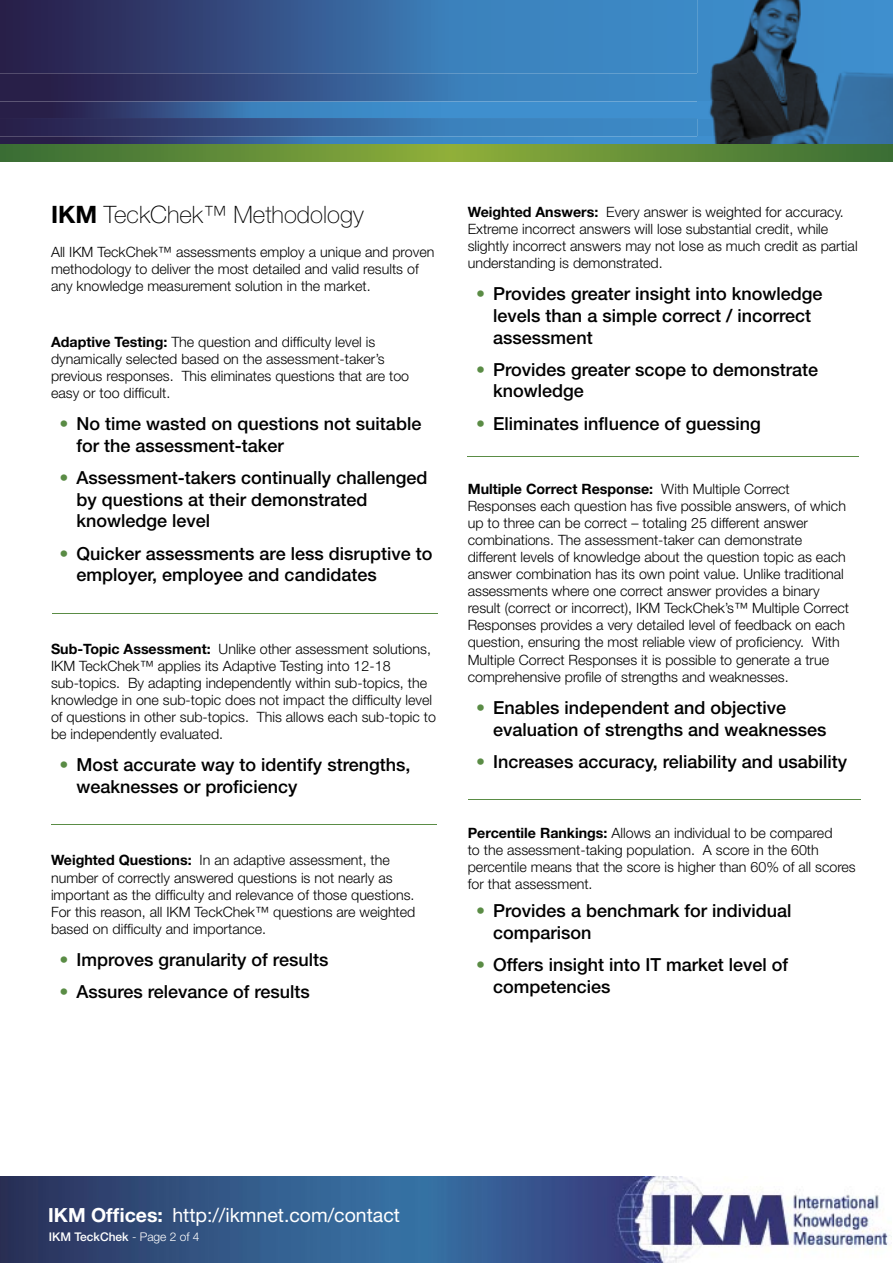
<style>
.page{position:relative;width:893px;height:1263px;background:#fff}
.page>*{position:absolute;margin:0;border:0;box-sizing:border-box;transform-origin:0 0}
.t1{font:100 24px "Helvetica Neue";color:#000}
.t2{font:19.5px "Helvetica Neue";color:#fff}
.t3{font:500 18px/21.6px "Helvetica Neue";color:#000}
.t4{font:300 14.25px/17.1px "Helvetica Neue";color:#000}
.t5{font:500 12px "Helvetica Neue";color:#fff}
.s1{font-weight:700}
.s2{color:#5a8c45}
.s3{font-weight:300}
</style>
<div class="page">
<img style="left:1px;top:1177px;width:890px;height:86px">
<svg style="left:0;top:0;width:698px;height:136px"></svg>
<svg style="left:0;top:73px;width:698px;height:45px"></svg>
<svg style="left:0;top:136px;width:698px;height:8px"></svg>
<hr style="left:52px;top:613px;width:386px;height:1px;background:#5a8c45">
<hr style="left:51px;top:824px;width:386px;height:1px;background:#5a8c45">
<hr style="left:468px;top:456px;width:391px;height:1px;background:#5a8c45">
<hr style="left:468px;top:799px;width:392px;height:1px;background:#5a8c45">
<img style="left:698px;top:0;width:195px;height:144px">
<img style="left:698px;top:73px;width:195px;height:45px">
<svg style="left:0;top:144px;width:893px;height:17px"></svg>
<h1 class="t1" style="left:51px;top:201px;width:314px"><span class="s1">IKM</span> TeckChek™ Methodology</h1>
<p class="t4" style="left:51px;top:243px;width:385px">All IKM TeckChek™ assessments employ a unique and proven methodology to deliver the most detailed and valid results of any knowledge measurement solution in the market.</p>
<p class="t4" style="left:51px;top:333px;width:360px"><span class="s1">Adaptive Testing:</span> The question and difficulty level is dynamically selected based on the assessment-taker’s previous responses. This eliminates questions that are too easy or too difficult.</p>
<p class="t3" style="left:77px;top:413px;width:346px;text-indent:-17px"><span class="s2">•</span> No time wasted on questions not suitable for the assessment-taker</p>
<p class="t3" style="left:77px;top:467px;width:352px;text-indent:-17px"><span class="s2">•</span> Assessment-takers continually challenged by questions at their demonstrated knowledge level</p>
<p class="t3" style="left:77px;top:542px;width:357px;text-indent:-17px"><span class="s2">•</span> Quicker assessments are less disruptive to employer, employee and candidates</p>
<p class="t4" style="left:51px;top:640px;width:387px"><span class="s1">Sub-Topic Assessment:</span> Unlike other assessment solutions, IKM TeckChek™ applies its Adaptive Testing into 12-18 sub-topics. By adapting independently within sub-topics, the knowledge in one sub-topic does not impact the difficulty level of questions in other sub-topics. This allows each sub-topic to be independently evaluated.</p>
<p class="t3" style="left:77px;top:754px;width:335px;text-indent:-17px"><span class="s2">•</span> Most accurate way to identify strengths, weaknesses or proficiency</p>
<p class="t4" style="left:51px;top:851px;width:366px"><span class="s1">Weighted Questions:</span> In an adaptive assessment, the number of correctly answered questions is not nearly as important as the difficulty and relevance of those questions.<br>For this reason, all IKM TeckChek™ questions are weighted based on difficulty and importance.</p>
<p class="t3" style="left:60px;top:949px;width:270px"><span class="s2">•</span> Improves granularity of results</p>
<p class="t3" style="left:60px;top:981px;width:252px"><span class="s2">•</span> Assures relevance of results</p>
<p class="t4" style="left:468px;top:203px;width:391px"><span class="s1">Weighted Answers:</span> Every answer is weighted for accuracy.<br>Extreme incorrect answers will lose substantial credit, while slightly incorrect answers may not lose as much credit as partial understanding is demonstrated.</p>
<p class="t3" style="left:493px;top:283px;width:331px;text-indent:-17px"><span class="s2">•</span> Provides greater insight into knowledge levels than a simple correct / incorrect assessment</p>
<p class="t3" style="left:493px;top:358px;width:326px;text-indent:-17px"><span class="s2">•</span> Provides greater scope to demonstrate knowledge</p>
<p class="t3" style="left:476px;top:412px;width:286px"><span class="s2">•</span> Eliminates influence of guessing</p>
<p class="t4" style="left:468px;top:480px;width:383px"><span class="s1">Multiple Correct Response:</span> With Multiple Correct Responses each question has five possible answers, of which up to three can be correct – totaling 25 different answer combinations. The assessment-taker can demonstrate different levels of knowledge about the question topic as each answer combination has its own point value. Unlike traditional assessments where one correct answer provides a binary result (correct or incorrect), IKM TeckChek’s™ Multiple Correct Responses provides a very detailed level of feedback on each question, ensuring the most reliable view of proficiency. With Multiple Correct Responses it is possible to generate a true comprehensive profile of strengths and weaknesses.</p>
<p class="t3" style="left:493px;top:696px;width:335px;text-indent:-17px"><span class="s2">•</span> Enables independent and objective evaluation of strengths and weaknesses</p>
<p class="t3" style="left:476px;top:750px;width:372px"><span class="s2">•</span> Increases accuracy, reliability and usability</p>
<p class="t4" style="left:468px;top:824px;width:390px"><span class="s1">Percentile Rankings:</span> Allows an individual to be compared<br>to the assessment-taking population. A score in the 60th percentile means that the score is higher than 60% of all scores for that assessment.</p>
<p class="t3" style="left:493px;top:900px;width:300px;text-indent:-17px"><span class="s2">•</span> Provides a benchmark for individual comparison</p>
<p class="t3" style="left:493px;top:954px;width:296px;text-indent:-17px"><span class="s2">•</span> Offers insight into IT market level of competencies</p>
<h2 class="t2" style="left:48px;top:1203px;width:353px"><span class="s1">IKM Offices:</span> http://ikmnet.com/contact</h2>
<p class="t5" style="left:49px;top:1230px;width:152px">IKM TeckChek <span class="s3">- Page 2 of 4</span></p>
</div>
